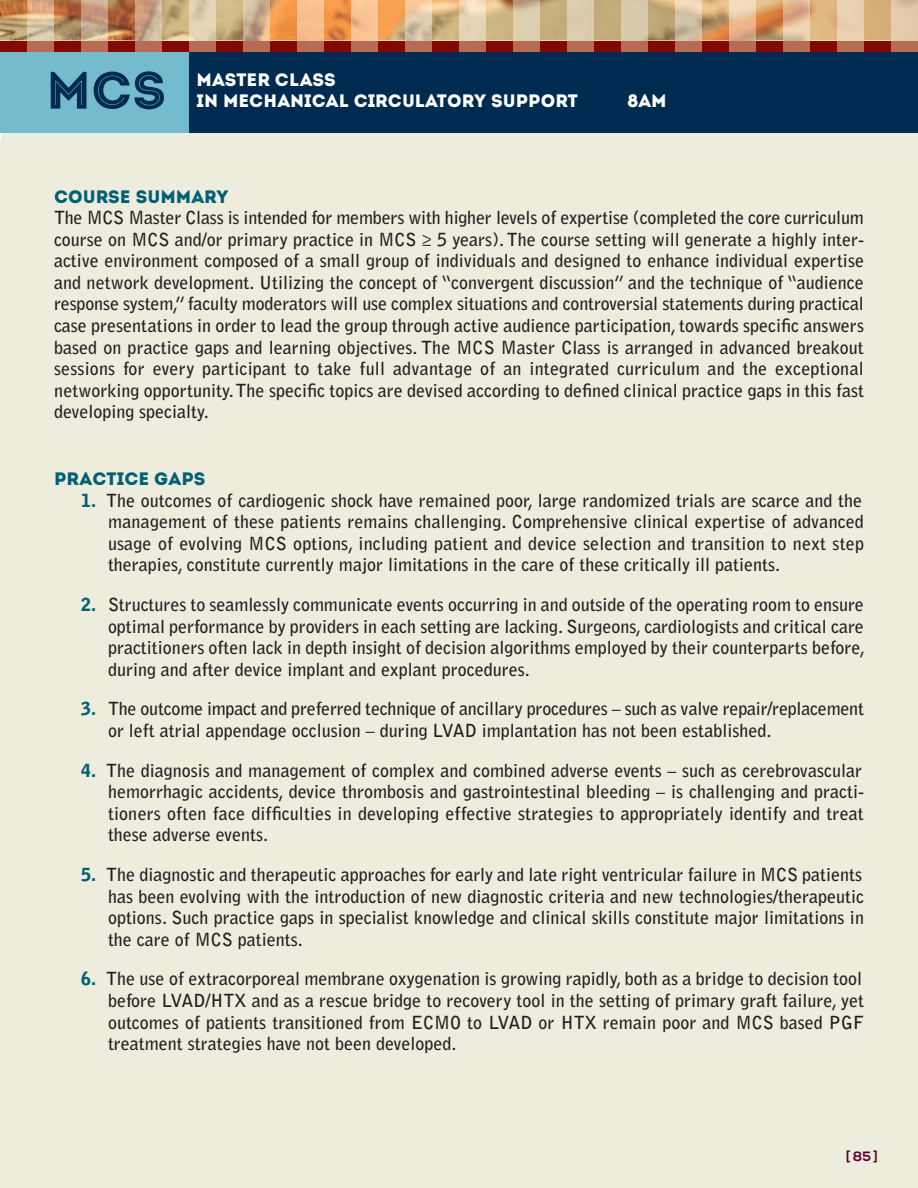
<style>
.page{position:relative;width:918px;height:1188px;background:#fff}
.page>*{position:absolute;margin:0;border:0;box-sizing:border-box;transform-origin:0 0}
.t1{font:52.35px "Intro Inline";color:#002b50}
.t2{font:700 18px/21.6px "Bell Gothic Std";color:#231f20;text-align:justify}
.t3{font:18px/21.6px "Intro";color:#fff}
.t4{font:18px "Intro";color:#006076}
.t5{font:700 13.5px "Nexa";color:#580039}
.s1{font-weight:900;color:#006076}
</style>
<div class="page">
<div style="left:0;top:52px;width:918px;height:1136px;background:#eeecdd"></div>
<div style="left:0;top:28px;width:918px;height:24px;background:#820902"></div>
<svg style="left:0;top:0;width:918px;height:40px;background:#cda06a"></svg>
<div style="left:27px;top:40px;width:27px;height:12px;background:#b66b55"></div>
<img style="left:27px;top:0;width:27px;height:40px">
<div style="left:81px;top:40px;width:27px;height:12px;background:#b66b55"></div>
<img style="left:81px;top:0;width:27px;height:40px">
<div style="left:135px;top:40px;width:27px;height:12px;background:#b66b55"></div>
<img style="left:135px;top:0;width:27px;height:40px">
<div style="left:189px;top:40px;width:27px;height:12px;background:#b66b55"></div>
<img style="left:189px;top:0;width:27px;height:40px">
<div style="left:243px;top:40px;width:27px;height:12px;background:#b66b55"></div>
<img style="left:243px;top:0;width:27px;height:40px">
<div style="left:297px;top:40px;width:27px;height:12px;background:#b66b55"></div>
<img style="left:297px;top:0;width:27px;height:40px">
<div style="left:351px;top:40px;width:27px;height:12px;background:#b66b55"></div>
<img style="left:351px;top:0;width:27px;height:40px">
<div style="left:405px;top:40px;width:27px;height:12px;background:#b66b55"></div>
<img style="left:405px;top:0;width:27px;height:40px">
<div style="left:459px;top:40px;width:27px;height:12px;background:#b66b55"></div>
<img style="left:459px;top:0;width:27px;height:40px">
<div style="left:513px;top:40px;width:27px;height:12px;background:#b66b55"></div>
<img style="left:513px;top:0;width:27px;height:40px">
<div style="left:567px;top:40px;width:27px;height:12px;background:#b66b55"></div>
<img style="left:567px;top:0;width:27px;height:40px">
<div style="left:621px;top:40px;width:27px;height:12px;background:#b66b55"></div>
<img style="left:621px;top:0;width:27px;height:40px">
<div style="left:675px;top:40px;width:27px;height:12px;background:#b66b55"></div>
<img style="left:675px;top:0;width:27px;height:40px">
<div style="left:729px;top:40px;width:27px;height:12px;background:#b66b55"></div>
<img style="left:729px;top:0;width:27px;height:40px">
<div style="left:783px;top:40px;width:27px;height:12px;background:#b66b55"></div>
<img style="left:783px;top:0;width:27px;height:40px">
<div style="left:837px;top:40px;width:27px;height:12px;background:#b66b55"></div>
<img style="left:837px;top:0;width:27px;height:40px">
<div style="left:891px;top:40px;width:27px;height:12px;background:#b66b55"></div>
<div style="left:0;top:52px;width:189px;height:80px;background:#74bbce"></div>
<div style="left:189px;top:52px;width:729px;height:80px;background:#002b50"></div>
<h1 class="t1" style="left:46px;top:72px;width:122px">MCS</h1>
<p class="t3" style="left:197px;top:69px;width:383px">MASTER CLASS<br>IN MECHANICAL CIRCULATORY SUPPORT</p>
<p class="t3" style="left:628px;top:90px;width:41px">8AM</p>
<p class="t4" style="left:54px;top:186px;width:176px">COURSE SUMMARY</p>
<p class="t2" style="left:54px;top:208px;width:812px">The MCS Master Class is intended for members with higher levels of expertise (completed the core curriculum course on MCS and/or primary practice in MCS ≥ 5 years). The course setting will generate a highly inter&shy;active environment composed of a small group of individuals and designed to enhance individual expertise and network development. Utilizing the concept of “convergent discussion” and the technique of “audience response system,” faculty moderators will use complex situations and controversial statements during practical case presentations in order to lead the group through active audience participation, towards specific answers based on practice gaps and learning objectives. The MCS Master Class is arranged in advanced breakout sessions for every participant to take full advantage of an integrated curriculum and the exceptional networking opportunity. The specific topics are devised according to defined clinical practice gaps in this fast developing specialty.</p>
<p class="t4" style="left:54px;top:468px;width:153px">PRACTICE GAPS</p>
<p class="t2" style="left:108px;top:490px;width:758px;text-indent:-27px"><span class="s1">1.</span> The outcomes of cardiogenic shock have remained poor, large randomized trials are scarce and the management of these patients remains challenging. Comprehensive clinical expertise of advanced usage of evolving MCS options, including patient and device selection and transition to next step therapies, constitute currently major limitations in the care of these critically ill patients.</p>
<p class="t2" style="left:108px;top:595px;width:759px;text-indent:-27px"><span class="s1">2.</span> Structures to seamlessly communicate events occurring in and outside of the operating room to ensure optimal performance by providers in each setting are lacking. Surgeons, cardiologists and critical care practitioners often lack in depth insight of decision algorithms employed by their counterparts before, during and after device implant and explant procedures.</p>
<p class="t2" style="left:108px;top:699px;width:758px;text-indent:-27px"><span class="s1">3.</span> The outcome impact and preferred technique of ancillary procedures – such as valve repair/replacement or left atrial appendage occlusion – during LVAD implantation has not been established.</p>
<p class="t2" style="left:108px;top:760px;width:758px;text-indent:-27px"><span class="s1">4.</span> The diagnosis and management of complex and combined adverse events – such as cerebrovascular hemorrhagic accidents, device thrombosis and gastrointestinal bleeding – is challenging and practi&shy;tioners often face difficulties in developing effective strategies to appropriately identify and treat these adverse events.</p>
<p class="t2" style="left:108px;top:865px;width:758px;text-indent:-27px"><span class="s1">5.</span> The diagnostic and therapeutic approaches for early and late right ventricular failure in MCS patients has been evolving with the introduction of new diagnostic criteria and new technologies/therapeutic options. Such practice gaps in specialist knowledge and clinical skills constitute major limitations in the care of MCS patients.</p>
<p class="t2" style="left:108px;top:969px;width:758px;text-indent:-27px"><span class="s1">6.</span> The use of extracorporeal membrane oxygenation is growing rapidly, both as a bridge to decision tool before LVAD/HTX and as a rescue bridge to recovery tool in the setting of primary graft failure, yet outcomes of patients transitioned from ECMO to LVAD or HTX remain poor and MCS based PGF treatment strategies have not been developed.</p>
<p class="t5" style="left:846px;top:1152px;width:33px">[ 85]</p>
</div>
